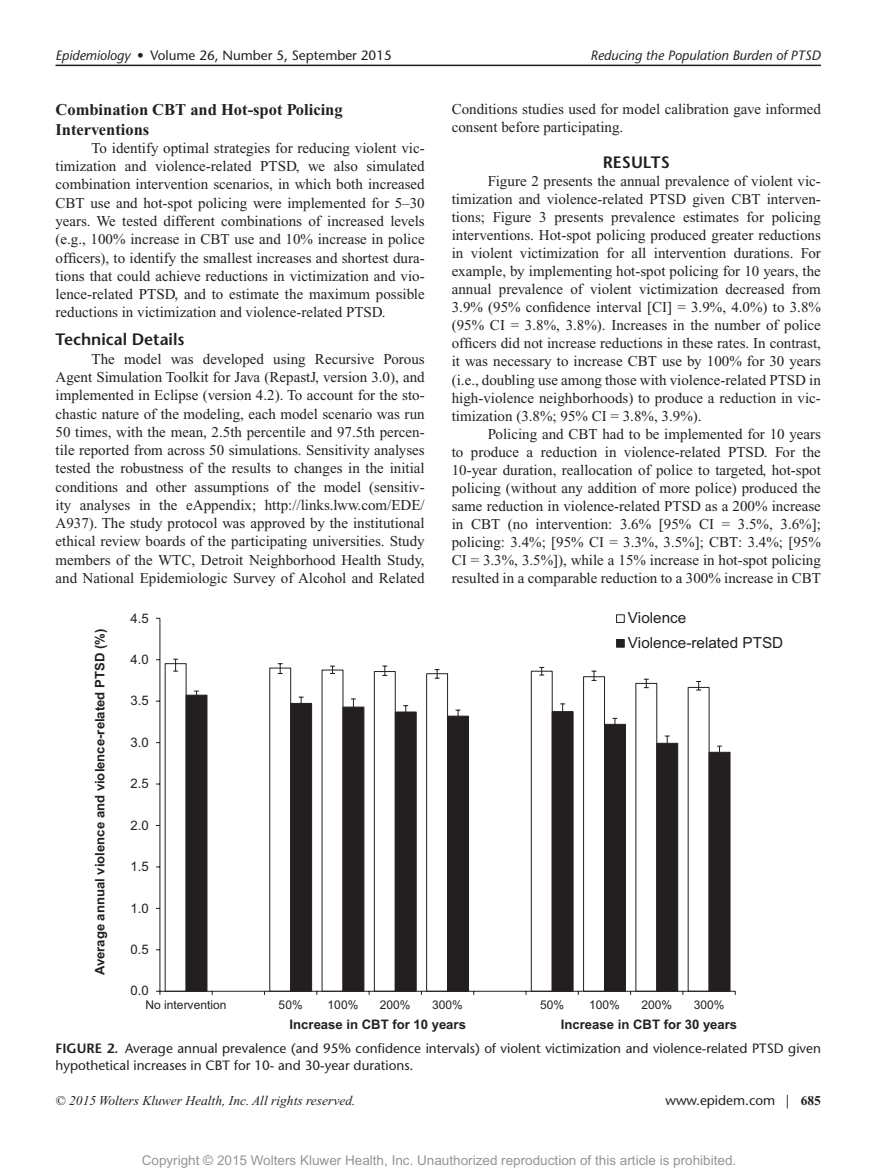
<style>
.page{position:relative;width:878px;height:1175px;background:#fff}
.page>*{position:absolute;margin:0;border:0;box-sizing:border-box;transform-origin:0 0}
.t1{font:700 16.5px/19.8px "Times New Roman";color:#231f20}
.t2{font:600 16.5px "Stone Sans Std";color:#231f20}
.t3{font:15.3px/24.8px "Arial";color:#231f20}
.t4{font:15px/18px "Times New Roman";color:#231f20;text-align:justify}
.t5{font:500 13.5px/16.5px "Stone Sans Std";color:#231f20}
.t6{font:13.5px "Arial MT Std";color:#939598}
.t7{font:italic 13.5px "Times New Roman";color:#231f20}
.t8{font:italic 500 13.5px "Stone Sans Std";color:#231f20}
.t9{font:700 13.05px "Arial";color:#231f20}
.t10{font:13.05px "Arial";color:#231f20}
.t11{font:12px "Arial";color:#231f20}
.s1{font-style:italic}
.s2{font-weight:600}
.s3{font-family:"Times New Roman";font-weight:700}
</style>
<div class="page">
<hr style="left:56px;top:65px;width:764px;height:1px;background:#231f20">
<svg style="left:164px;top:663px;width:546px;height:329px"></svg>
<svg style="left:185px;top:694px;width:545px;height:298px"></svg>
<svg style="left:173px;top:659px;width:5px;height:12px"></svg>
<svg style="left:278px;top:663px;width:5px;height:11px"></svg>
<svg style="left:330px;top:665px;width:5px;height:9px"></svg>
<svg style="left:382px;top:665px;width:5px;height:11px"></svg>
<svg style="left:434px;top:669px;width:5px;height:10px"></svg>
<svg style="left:539px;top:667px;width:5px;height:8px"></svg>
<svg style="left:591px;top:670px;width:5px;height:11px"></svg>
<svg style="left:644px;top:679px;width:4px;height:9px"></svg>
<svg style="left:696px;top:681px;width:5px;height:9px"></svg>
<svg style="left:194px;top:690px;width:5px;height:15px"></svg>
<svg style="left:299px;top:696px;width:4px;height:15px"></svg>
<svg style="left:351px;top:698px;width:5px;height:14px"></svg>
<svg style="left:403px;top:705px;width:5px;height:12px"></svg>
<svg style="left:455px;top:709px;width:5px;height:16px"></svg>
<svg style="left:560px;top:703px;width:5px;height:14px"></svg>
<svg style="left:612px;top:718px;width:5px;height:12px"></svg>
<svg style="left:664px;top:735px;width:5px;height:14px"></svg>
<svg style="left:717px;top:745px;width:5px;height:12px"></svg>
<hr style="left:159px;top:618px;width:1px;height:373px;background:#231f20">
<hr style="left:160px;top:990px;width:575px;height:1px;background:#231f20">
<div style="left:616px;top:614px;width:8px;height:9px;background:#fff;border:1px solid #231f20"></div>
<div style="left:616px;top:639px;width:8px;height:8px;background:#231f20"></div>
<p class="t5" style="left:56px;top:47px;width:338px"><span class="s1">Epidemiology</span> • Volume 26, Number 5, September 2015</p>
<p class="t8" style="left:590px;top:47px;width:232px">Reducing the Population Burden of PTSD</p>
<p class="t1" style="left:56px;top:99px;width:289px">Combination CBT and Hot-spot Policing<br>Interventions</p>
<p class="t4" style="left:56px;top:139px;width:371px;text-indent:36px">To identify optimal strategies for reducing violent vic&shy;timization and violence-related PTSD, we also simulated combination intervention scenarios, in which both increased CBT use and hot-spot policing were implemented for 5–30 years. We tested different combinations of increased levels (e.g., 100% increase in CBT use and 10% increase in police officers), to identify the smallest increases and shortest dura&shy;tions that could achieve reductions in victimization and vio&shy;lence-related PTSD, and to estimate the maximum possible reductions in victimization and violence-related PTSD.</p>
<p class="t2" style="left:56px;top:330px;width:130px">Technical Details</p>
<p class="t4" style="left:56px;top:349px;width:371px;text-indent:36px">The model was developed using Recursive Porous Agent Simulation Toolkit for Java (RepastJ, version 3.0), and implemented in Eclipse (version 4.2). To account for the sto&shy;chastic nature of the modeling, each model scenario was run 50 times, with the mean, 2.5th percentile and 97.5th percen&shy;tile reported from across 50 simulations. Sensitivity analyses tested the robustness of the results to changes in the initial conditions and other assumptions of the model (sensitiv&shy;ity analyses in the eAppendix; http://links.lww.com/EDE/ A937). The study protocol was approved by the institutional ethical review boards of the participating universities. Study members of the WTC , Detroit Neighborhood Health Study, and National Epidemiologic Survey of Alcohol and Related</p>
<p class="t9" style="left:91px;top:975px;width:348px;rotate:-90deg">Average annual violence and violence-related PTSD (%)</p>
<p class="t10" style="left:130px;top:609px;width:20px">4.5</p>
<p class="t10" style="left:130px;top:651px;width:20px">4.0</p>
<p class="t10" style="left:130px;top:692px;width:20px">3.5</p>
<p class="t10" style="left:130px;top:733px;width:20px">3.0</p>
<p class="t10" style="left:130px;top:775px;width:20px">2.5</p>
<p class="t10" style="left:130px;top:816px;width:20px">2.0</p>
<p class="t10" style="left:130px;top:858px;width:20px">1.5</p>
<p class="t10" style="left:130px;top:899px;width:20px">1.0</p>
<p class="t10" style="left:130px;top:941px;width:20px">0.5</p>
<p class="t10" style="left:130px;top:982px;width:20px">0.0</p>
<p class="t4" style="left:452px;top:100px;width:370px">Conditions studies used for model calibration gave informed consent before participating.</p>
<p class="t2" style="left:603px;top:152px;width:68px">RESULTS</p>
<p class="t4" style="left:452px;top:172px;width:371px;text-indent:36px">Figure 2 presents the annual prevalence of violent vic&shy;timization and violence-related PTSD given CBT interven&shy;tions; Figure 3 presents prevalence estimates for policing interventions. Hot-spot policing produced greater reductions in violent victimization for all intervention durations. For example, by implementing hot-spot policing for 10 years, the annual prevalence of violent victimization decreased from 3.9% (95% confidence interval [CI] = 3.9%, 4.0%) to 3.8% (95% CI = 3.8%, 3.8%). Increases in the number of police officers did not increase reductions in these rates. In contrast, it was necessary to increase CBT use by 100% for 30 years (i.e., doubling use among those with violence-related PTSD in high-violence neighborhoods) to produce a reduction in vic&shy;timization (3.8%; 95% CI = 3.8%, 3.9%).</p>
<p class="t4" style="left:452px;top:425px;width:371px;text-indent:36px">Policing and CBT had to be implemented for 10 years to produce a reduction in violence-related PTSD. For the 10-year duration, reallocation of police to targeted, hot-spot policing (without any addition of more police) produced the same reduction in violence-related PTSD as a 200% increase in CBT (no intervention: 3.6% [95% CI = 3.5%, 3.6%]; policing: 3.4%; [95% CI = 3.3%, 3.5%]; CBT: 3.4%; [95% CI = 3.3%, 3.5%]), while a 15% increase in hot-spot policing resulted in a comparable reduction to a 300% increase in CBT</p>
<p class="t3" style="left:627px;top:606px;width:157px">Violence<br>Violence-related PTSD</p>
<p class="t11" style="left:146px;top:997px;width:82px">No intervention</p>
<p class="t11" style="left:279px;top:997px;width:26px">50%</p>
<p class="t11" style="left:327px;top:997px;width:32px">100%</p>
<p class="t11" style="left:380px;top:997px;width:32px">200%</p>
<p class="t11" style="left:432px;top:997px;width:32px">300%</p>
<p class="t11" style="left:540px;top:997px;width:26px">50%</p>
<p class="t11" style="left:589px;top:997px;width:32px">100%</p>
<p class="t11" style="left:641px;top:997px;width:32px">200%</p>
<p class="t11" style="left:693px;top:997px;width:32px">300%</p>
<p class="t9" style="left:289px;top:1016px;width:178px">Increase in CBT for 10 years</p>
<p class="t9" style="left:561px;top:1016px;width:178px">Increase in CBT for 30 years</p>
<p class="t5" style="left:55px;top:1040px;width:767px"><span class="s2">FIGURE 2.</span> Average annual prevalence (and 95% confidence intervals) of violent victimization and violence-related PTSD given hypothetical increases in CBT for 10- and 30-year durations.</p>
<p class="t7" style="left:56px;top:1092px;width:301px">© 2015 Wolters Kluwer Health, Inc. All rights reserved.</p>
<p class="t5" style="left:665px;top:1091px;width:157px">www.epidem.com | <span class="s3">685</span></p>
<p class="t6" style="left:142px;top:1152px;width:596px">Copyright © 2015 Wolters Kluwer Health, Inc. Unauthorized reproduction of this article is prohibited.</p>
</div>
